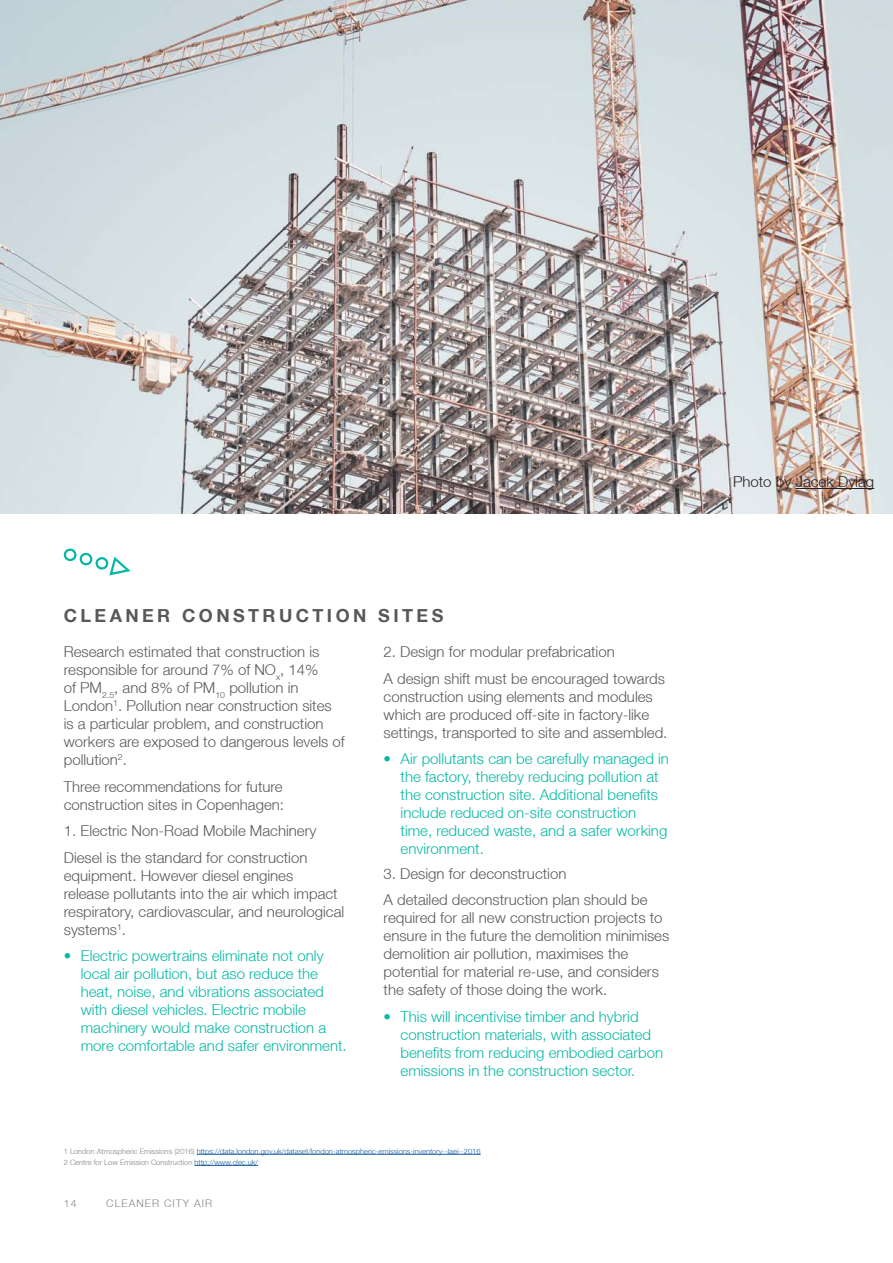
<style>
.page{position:relative;width:893px;height:1263px;background:#fff}
.page>*{position:absolute;margin:0;border:0;box-sizing:border-box;transform-origin:0 0}
.Heading_1{font:700 18px "Helvetica Neue LT";letter-spacing:.19em;color:#57585a}
.Main_copy{font:300 15px/18px "Helvetica Neue LT";color:#57585a}
.t1{font:300 15px/18px "Helvetica Neue LT";color:#03b8a4}
.Caption_photo{font:300 15px "Helvetica Neue LT";color:#231f20}
.t2{font:300 10.5px "Helvetica Neue LT";letter-spacing:.1em;color:#808285}
.t3{font:300 7.5px "Helvetica Neue LT";color:#175d9e}
.t4{font:300 7.5px "Helvetica Neue LT";color:#808285}
.s1{color:#808285}
.s2{color:#175d9e}
</style>
<div class="page">
<img style="left:0;top:0;width:893px;height:514px">
<hr style="left:197px;top:1154px;width:284px;height:1px;background:#175d9e">
<hr style="left:195px;top:1165px;width:63px;height:1px;background:#175d9e">
<hr style="left:795px;top:488px;width:79px;height:1px;background:#231f20">
<svg style="left:63px;top:548px;width:68px;height:28px"></svg>
<p class="Heading_1" style="left:64px;top:605px;width:381px">CLEANER CONSTRUCTION SITES</p>
<p class="Main_copy" style="left:64px;top:642px;width:282px">Research estimated that construction is responsible for around 7% of NO<sub>x</sub>, 14%<br>of PM<sub>2.5</sub>, and 8% of PM<sub>10</sub> pollution in London<sup>1</sup>. Pollution near construction sites is a particular problem, and construction workers are exposed to dangerous levels of pollution<sup>2</sup>.</p>
<p class="Main_copy" style="left:64px;top:777px;width:222px">Three recommendations for future construction sites in Copenhagen:</p>
<p class="Main_copy" style="left:64px;top:821px;width:254px">1. Electric Non-Road Mobile Machinery</p>
<p class="Main_copy" style="left:64px;top:848px;width:282px">Diesel is the standard for construction equipment. However diesel engines<br>release pollutants into the air which impact respiratory, cardiovascular, and neurological systems<sup>1</sup>.</p>
<p class="t1" style="left:81px;top:946px;width:267px;text-indent:-17px">• Electric powertrains eliminate not only local air pollution, but aso reduce the heat, noise, and vibrations associated with diesel vehicles. Electric mobile machinery would make construction a more comfortable and safer environment.</p>
<p class="Main_copy" style="left:384px;top:642px;width:233px">2. Design for modular prefabrication</p>
<p class="Main_copy" style="left:384px;top:669px;width:285px">A design shift must be encouraged towards construction using elements and modules which are produced off-site in factory-like settings, transported to site and assembled.</p>
<p class="t1" style="left:401px;top:749px;width:270px;text-indent:-17px">• Air pollutants can be carefully managed in the factory, thereby reducing pollution at the construction site. Additional benefits include reduced on-site construction time, reduced waste, and a safer working environment.</p>
<p class="Main_copy" style="left:384px;top:864px;width:184px">3. Design for deconstruction</p>
<p class="Main_copy" style="left:384px;top:890px;width:287px">A detailed deconstruction plan should be required for all new construction projects to ensure in the future the demolition minimises demolition air pollution, maximises the potential for material re-use, and considers the safety of those doing the work.</p>
<p class="t1" style="left:401px;top:1007px;width:264px;text-indent:-17px">• This will incentivise timber and hybrid construction materials, with associated benefits from reducing embodied carbon emissions in the construction sector.</p>
<p class="t3" style="left:64px;top:1146px;width:418px"><span class="s1">1 London Atmospheric Emissions (2016)</span> https://data.london.gov.uk/dataset/london-atmospheric-emissions-inventory--laei--2016</p>
<p class="t4" style="left:64px;top:1157px;width:196px">2 Centre for Low Emission Construction <span class="s2">http://www.clec.uk/</span></p>
<p class="t2" style="left:64px;top:1196px;width:14px">14</p>
<p class="t2" style="left:106px;top:1196px;width:108px">CLEANER CITY AIR</p>
<p class="Caption_photo" style="left:733px;top:472px;width:143px">Photo by Jacek Dylag</p>
</div>
